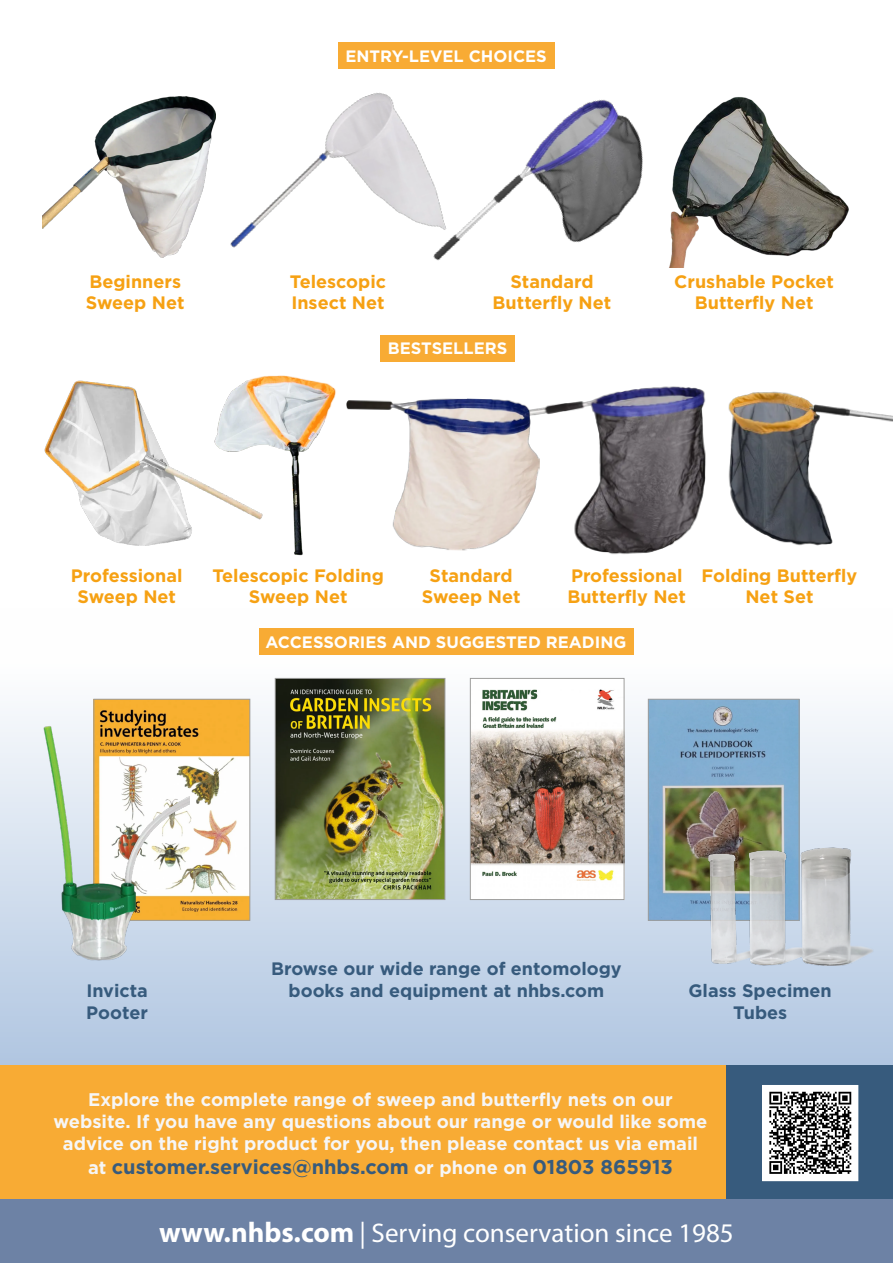
<style>
.page{position:relative;width:893px;height:1263px;background:#fff}
.page>*{position:absolute;margin:0;border:0;box-sizing:border-box;transform-origin:0 0}
.t1{font:27px "Myriad Pro";color:#fff}
.t2{font:700 19.95px "Gotham";color:#375b7d}
.t3{font:700 18.3px/21.9px "Gotham";color:#f6f6f6;text-align:center}
.t4{font:700 18px/21.6px "Gotham";color:#f6a113;text-align:center}
.t5{font:700 18px/21.6px "Gotham";color:#375b7d;text-align:center}
.t6{font:700 16.5px "Gotham";color:#fff}
.s1{font-size:18.3px;color:#f6f6f6}
.s2{font-weight:700;font-size:28.5px}
</style>
<div class="page">
<div style="left:0;top:1065px;width:893px;height:135px;background:#f8ab34"></div>
<div style="left:0;top:609px;width:893px;height:456px;background:linear-gradient(to bottom,#fff,#b1c6e1)"></div>
<div style="left:726px;top:1065px;width:167px;height:135px;background:#375b7d"></div>
<img style="left:764px;top:1087px;width:92px;height:92px">
<div style="left:762px;top:1085px;width:96px;height:96px;border:1px solid #fff"></div>
<div style="left:0;top:1200px;width:893px;height:63px;background:#6d82a5"></div>
<div style="left:338px;top:43px;width:217px;height:26px;background:#f8ab34"></div>
<div style="left:380px;top:335px;width:135px;height:26px;background:#f8ab34"></div>
<div style="left:259px;top:628px;width:375px;height:27px;background:#f8ab34"></div>
<img style="left:541px;top:386px;width:165px;height:168px">
<img style="left:728px;top:391px;width:165px;height:155px">
<img style="left:43px;top:96px;width:173px;height:162px">
<img style="left:230px;top:93px;width:184px;height:155px">
<img style="left:44px;top:380px;width:170px;height:166px">
<img style="left:346px;top:398px;width:195px;height:153px">
<img style="left:214px;top:375px;width:122px;height:181px">
<img style="left:414px;top:99px;width:229px;height:162px">
<img style="left:669px;top:97px;width:180px;height:171px">
<img style="left:277px;top:680px;width:166px;height:218px">
<div style="left:275px;top:678px;width:170px;height:222px;border:1px solid #9d9d9c"></div>
<img style="left:472px;top:680px;width:150px;height:218px">
<div style="left:470px;top:678px;width:154px;height:222px;border:1px solid #9d9d9c"></div>
<img style="left:95px;top:701px;width:153px;height:218px">
<div style="left:93px;top:699px;width:157px;height:222px;border:1px solid #9d9d9c"></div>
<img style="left:650px;top:701px;width:147px;height:218px">
<div style="left:648px;top:699px;width:151px;height:222px;border:1px solid #9d9d9c"></div>
<img style="left:43px;top:725px;width:147px;height:237px">
<img style="left:690px;top:831px;width:189px;height:135px">
<p class="t6" style="left:345px;top:45px;width:203px">ENTRY-LEVEL CHOICES</p>
<p class="t4" style="left:86px;top:270px;width:100px;text-align:left">Beginners<br>Sweep Net</p>
<p class="t4" style="left:290px;top:270px;width:98px;text-align:left">Telescopic<br>Insect Net</p>
<p class="t4" style="left:493px;top:270px;width:120px">Standard<br>Butterfly Net</p>
<p class="t4" style="left:674px;top:270px;width:161px">Crushable Pocket<br>Butterfly Net</p>
<p class="t6" style="left:388px;top:337px;width:121px">BESTSELLERS</p>
<p class="t4" style="left:71px;top:564px;width:113px">Professional<br>Sweep Net</p>
<p class="t4" style="left:422px;top:564px;width:100px">Standard<br>Sweep Net</p>
<p class="t4" style="left:567px;top:564px;width:120px;text-align:left">Professional<br>Butterfly Net</p>
<p class="t4" style="left:702px;top:564px;width:157px">Folding Butterfly<br>Net Set</p>
<p class="t4" style="left:212px;top:564px;width:173px">Telescopic Folding<br>Sweep Net</p>
<p class="t6" style="left:266px;top:631px;width:362px">ACCESSORIES AND SUGGESTED READING</p>
<p class="t5" style="left:271px;top:958px;width:352px">Browse our wide range of entomology books and equipment at nhbs.com</p>
<p class="t5" style="left:86px;top:980px;width:63px;text-align:left">Invicta<br>Pooter</p>
<p class="t5" style="left:688px;top:980px;width:145px">Glass Specimen<br>Tubes</p>
<p class="t3" style="left:54px;top:1089px;width:655px">Explore the complete range of sweep and butterfly nets on our website. If you have any questions about our range or would like some advice on the right product for you, then please contact us via email</p>
<p class="t2" style="left:88px;top:1154px;width:586px"><span class="s1">at</span> customer.services@nhbs.com <span class="s1">or phone on</span> 01803 865913</p>
<h1 class="t1" style="left:159px;top:1216px;width:576px"><span class="s2">www.nhbs.com</span> | Serving conservation since 1985</h1>
</div>
